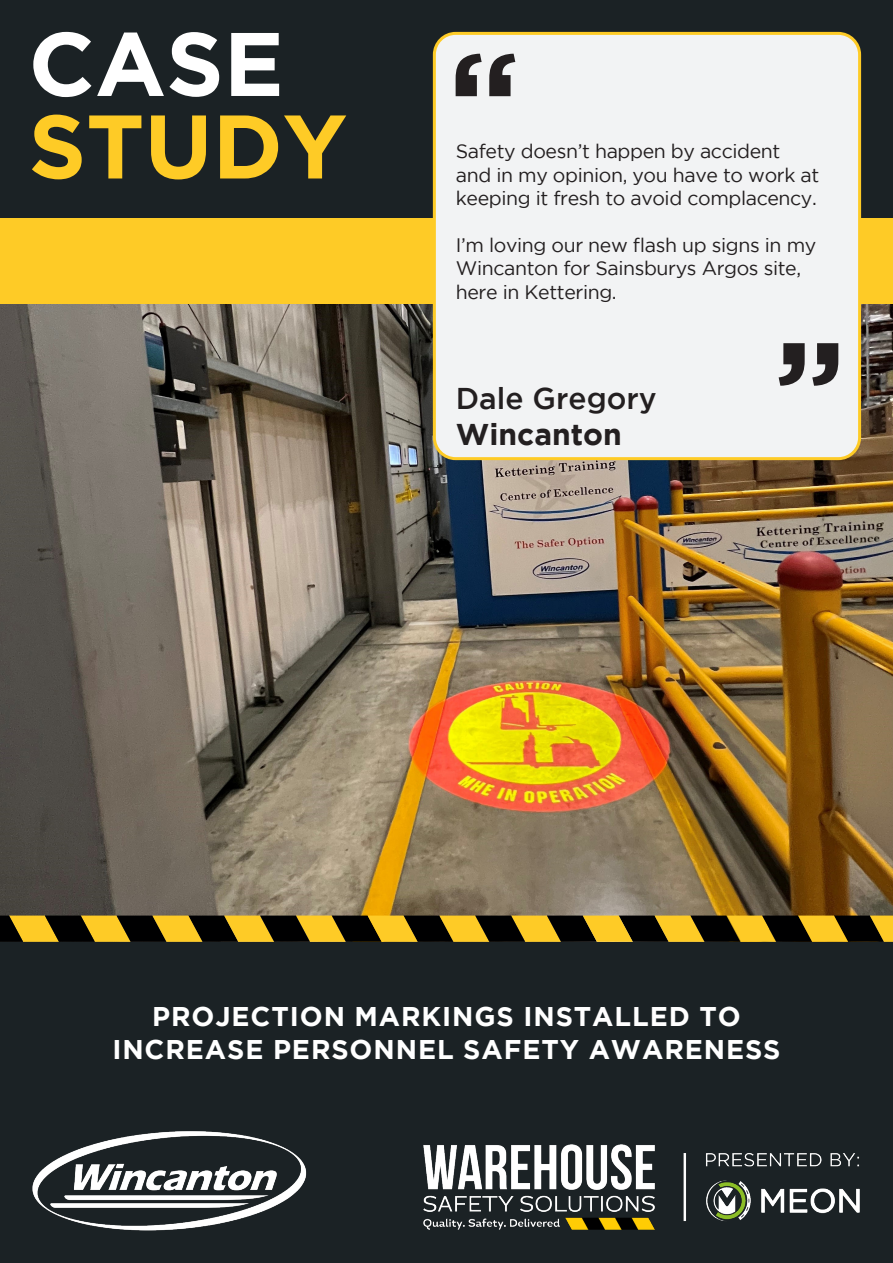
<style>
.page{position:relative;width:893px;height:1263px;background:#1b2225}
.page>*{position:absolute;margin:0;border:0;box-sizing:border-box;transform-origin:0 0}
.t1{font:500 30px "Gotham";color:#231f20}
.t2{font:700 30px "Gotham";color:#231f20}
.Gotham_11pt{font:700 27px "Gotham";letter-spacing:.035em;color:#fff}
.t3{font:19.5px/23.4px "Gotham";letter-spacing:-.02em;color:#231f20}
</style>
<div class="page">
<img style="left:0;top:303px;width:893px;height:612px">
<svg style="left:33px;top:32px;width:58px;height:65px"></svg>
<svg style="left:97px;top:32px;width:122px;height:65px"></svg>
<svg style="left:231px;top:33px;width:48px;height:63px"></svg>
<svg style="left:32px;top:115px;width:50px;height:64px"></svg>
<svg style="left:89px;top:115px;width:52px;height:63px"></svg>
<svg style="left:151px;top:115px;width:55px;height:64px"></svg>
<svg style="left:220px;top:115px;width:58px;height:63px"></svg>
<svg style="left:284px;top:115px;width:62px;height:63px"></svg>
<div style="left:0;top:218px;width:893px;height:85px;background:#fecb26"></div>
<div style="left:434px;top:33px;width:426px;height:426px;background:#f2f3f4;border-radius:21px"></div>
<div style="left:433px;top:32px;width:428px;height:428px;border:3px solid #fecb26;border-radius:21px"></div>
<svg style="left:779px;top:343px;width:59px;height:43px"></svg>
<svg style="left:456px;top:54px;width:59px;height:42px"></svg>
<img style="left:32px;top:1131px;width:275px;height:100px">
<img style="left:423px;top:1144px;width:437px;height:86px">
<svg style="left:0;top:915px;width:893px;height:27px;background:#7e6515"></svg>
<p class="t3" style="left:456px;top:139px;width:365px">Safety doesn’t happen by accident and in my opinion, you have to work at keeping it fresh to avoid complacency.</p>
<p class="t3" style="left:456px;top:233px;width:362px">I’m loving our new flash up signs in my<br>Wincanton for Sainsburys Argos site, here in Kettering.</p>
<p class="t1" style="left:456px;top:382px;width:202px">Dale Gregory</p>
<p class="t2" style="left:456px;top:417px;width:168px">Wincanton</p>
<p class="Gotham_11pt" style="left:152px;top:1000px;width:590px">PROJECTION MARKINGS INSTALLED TO</p>
<p class="Gotham_11pt" style="left:112px;top:1033px;width:670px">INCREASE PERSONNEL SAFETY AWARENESS</p>
</div>
